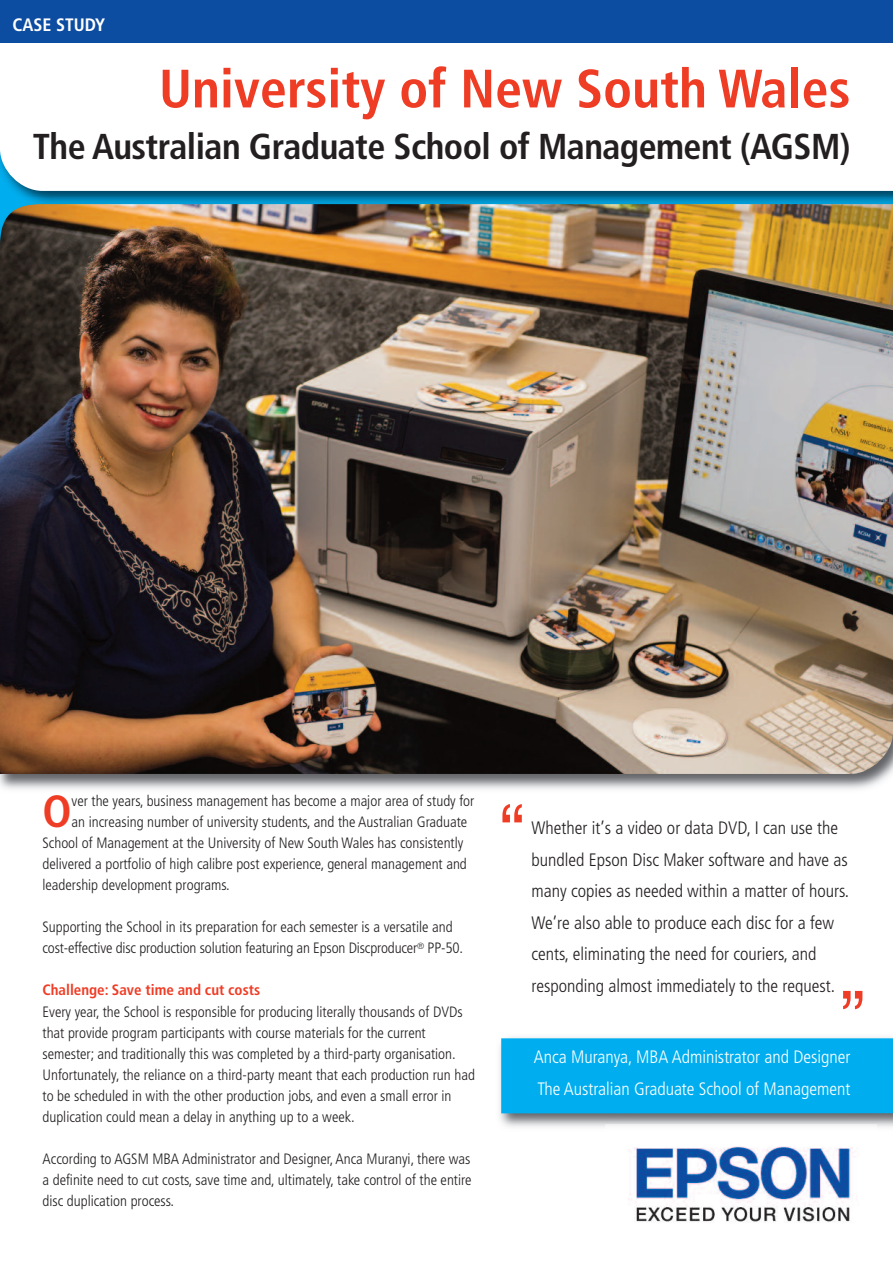
<style>
.page{position:relative;width:893px;height:1263px;background:#fff}
.page>*{position:absolute;margin:0;border:0;box-sizing:border-box;transform-origin:0 0}
.t1{font:72px "Helvetica";color:#ef3c25}
.t2{font:700 condensed 54px "Frutiger";color:#ef3c25}
.t3{font:700 condensed 45px "Frutiger";color:#ef3c25}
.t4{font:700 condensed 36px "Frutiger";letter-spacing:-.015em;color:#231f20}
.t5{font:300 condensed 18px/31.5px "Frutiger";color:#231f20}
.t6{font:300 condensed 18px/31.5px "Frutiger";color:#fff}
.t7{font:700 condensed 18px "Frutiger";color:#fff}
.t8{font:300 condensed 15px/21px "Frutiger";color:#231f20}
.t9{font:700 condensed 15px "Frutiger";color:#ef3c25}
</style>
<div class="page">
<img style="left:0;top:191px;width:893px;height:598px">
<svg style="left:0;top:151px;width:893px;height:40px"></svg>
<div style="left:0;top:0;width:893px;height:43px;background:#0d4da1"></div>
<img style="left:628px;top:1146px;width:228px;height:76px">
<img style="left:499px;top:1037px;width:394px;height:90px">
<img style="left:605px;top:1125px;width:271px;height:2px">
<div style="left:501px;top:1038px;width:392px;height:75px;background:#00aeef"></div>
<img style="left:0;top:204px;width:893px;height:570px">
<p class="t7" style="left:13px;top:17px;width:94px">CASE STUDY</p>
<h2 class="t2" style="left:159px;top:67px;width:693px">University of New South Wales</h2>
<h3 class="t4" style="left:33px;top:132px;width:819px">The Australian Graduate School of Management (AGSM)</h3>
<h3 class="t3" style="left:43px;top:794px;width:31px">O</h3>
<p class="t8" style="left:72px;top:792px;width:404px">ver the years, business management has become a major area of study for</p>
<p class="t8" style="left:72px;top:813px;width:397px">an increasing number of university students, and the Australian Graduate</p>
<p class="t8" style="left:43px;top:834px;width:422px">School of Management at the University of New South Wales has consistently</p>
<p class="t8" style="left:43px;top:855px;width:426px">delivered a portfolio of high calibre post experience, general management and</p>
<p class="t8" style="left:43px;top:876px;width:189px">leadership development programs.</p>
<p class="t8" style="left:43px;top:918px;width:422px">Supporting the School in its preparation for each semester is a versatile and cost-effective disc production solution featuring an Epson Discproducer<sup>®</sup> PP-50.</p>
<p class="t9" style="left:43px;top:984px;width:219px">Challenge: Save time and cut costs</p>
<p class="t8" style="left:43px;top:1002px;width:434px">Every year, the School is responsible for producing literally thousands of DVDs that provide program participants with course materials for the current semester; and traditionally this was completed by a third-party organisation.<br>Unfortunately, the reliance on a third-party meant that each production run had to be scheduled in with the other production jobs, and even a small error in duplication could mean a delay in anything up to a week.</p>
<p class="t8" style="left:43px;top:1149px;width:431px;text-align:justify">According to AGSM MBA Administrator and Designer, Anca Muranyi, there was a definite need to cut costs, save time and, ultimately, take control of the entire disc duplication process.</p>
<h1 class="t1" style="left:500px;top:801px;width:25px">“</h1>
<p class="t5" style="left:531px;top:814px;width:319px">Whether it’s a video or data DVD, I can use the bundled Epson Disc Maker software and have as many copies as needed within a matter of hours.<br>We’re also able to produce each disc for a few cents, eliminating the need for couriers, and responding almost immediately to the request.</p>
<h1 class="t1" style="left:840px;top:987px;width:25px">”</h1>
<p class="t6" style="left:534px;top:1043px;width:318px">Anca Muranya, MBA Administrator and Designer<br>The Australian Graduate School of Management</p>
</div>
